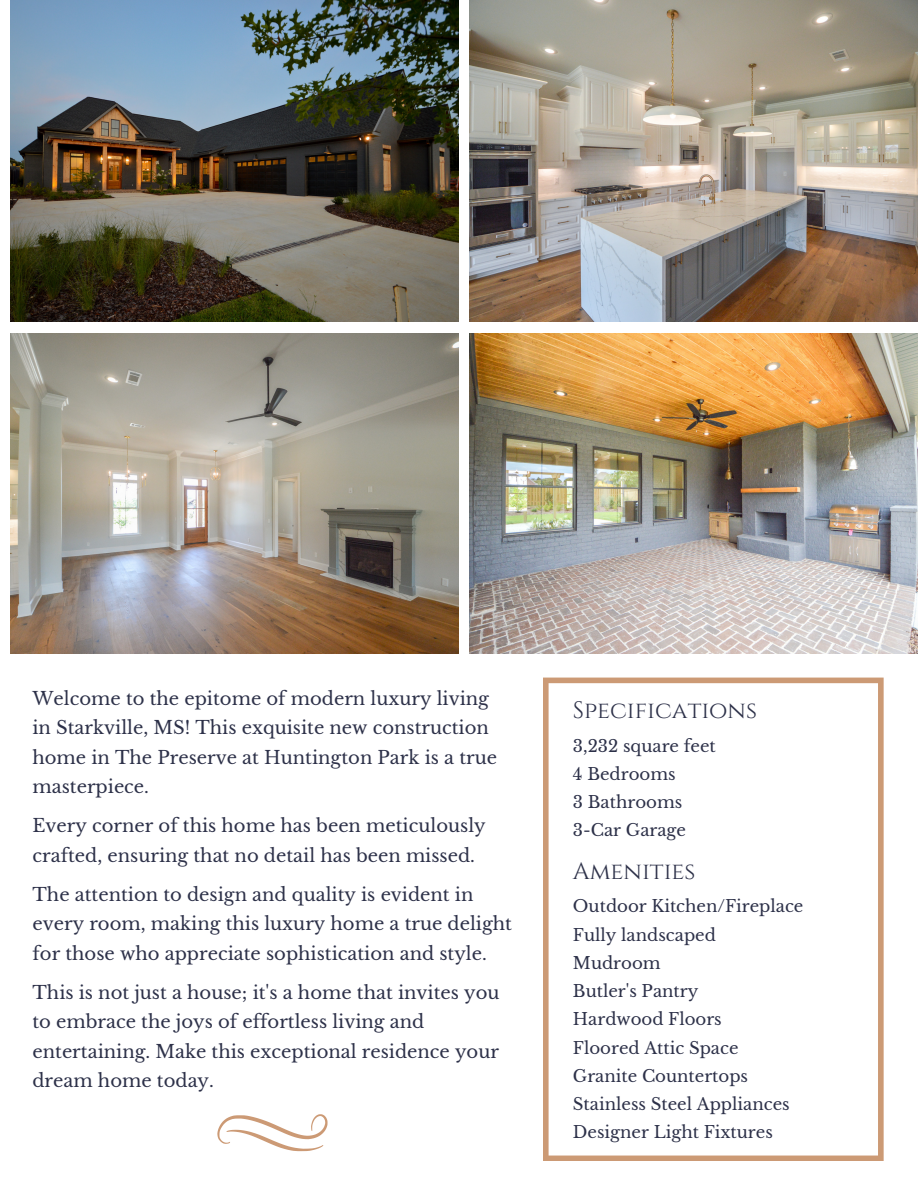
<style>
.page{position:relative;width:918px;height:1188px;background:#fff}
.page>*{position:absolute;margin:0;border:0;box-sizing:border-box;transform-origin:0 0}
.t1{font:23.7px "Cinzel";color:#2d3149}
.t2{font:18px/29.5px "Libre Baskerville";color:#2d3149}
.t3{font:16.65px "Libre Baskerville";color:#2d3149}
</style>
<div class="page">
<img style="left:11px;top:0;width:448px;height:322px">
<img style="left:470px;top:0;width:448px;height:322px">
<img style="left:11px;top:333px;width:448px;height:321px">
<img style="left:470px;top:333px;width:448px;height:321px">
<svg style="left:543px;top:678px;width:341px;height:483px"></svg>
<svg style="left:217px;top:1114px;width:111px;height:37px"></svg>
<p class="t2" style="left:32px;top:684px;width:466px">Welcome to the epitome of modern luxury living in Starkville, MS! This exquisite new construction home in The Preserve at Huntington Park is a true masterpiece.</p>
<p class="t2" style="left:32px;top:811px;width:455px">Every corner of this home has been meticulously crafted, ensuring that no detail has been missed.</p>
<p class="t2" style="left:32px;top:880px;width:481px">The attention to design and quality is evident in every room, making this luxury home a true delight for those who appreciate sophistication and style.</p>
<p class="t2" style="left:32px;top:978px;width:469px">This is not just a house; it's a home that invites you to embrace the joys of effortless living and entertaining. Make this exceptional residence your dream home today.</p>
<p class="t1" style="left:573px;top:695px;width:186px">Specifications</p>
<p class="t3" style="left:573px;top:735px;width:144px">3,232 square feet</p>
<p class="t3" style="left:573px;top:764px;width:104px">4 Bedrooms</p>
<p class="t3" style="left:573px;top:792px;width:111px">3 Bathrooms</p>
<p class="t3" style="left:573px;top:820px;width:115px">3-Car Garage</p>
<p class="t1" style="left:573px;top:856px;width:124px">Amenities</p>
<p class="t3" style="left:573px;top:896px;width:232px">Outdoor Kitchen/Fireplace</p>
<p class="t3" style="left:573px;top:924px;width:144px">Fully landscaped</p>
<p class="t3" style="left:573px;top:953px;width:89px">Mudroom</p>
<p class="t3" style="left:573px;top:981px;width:127px">Butler's Pantry</p>
<p class="t3" style="left:573px;top:1009px;width:150px">Hardwood Floors</p>
<p class="t3" style="left:573px;top:1037px;width:167px">Floored Attic Space</p>
<p class="t3" style="left:573px;top:1066px;width:177px">Granite Countertops</p>
<p class="t3" style="left:573px;top:1094px;width:218px">Stainless Steel Appliances</p>
<p class="t3" style="left:573px;top:1122px;width:201px">Designer Light Fixtures</p>
</div>
